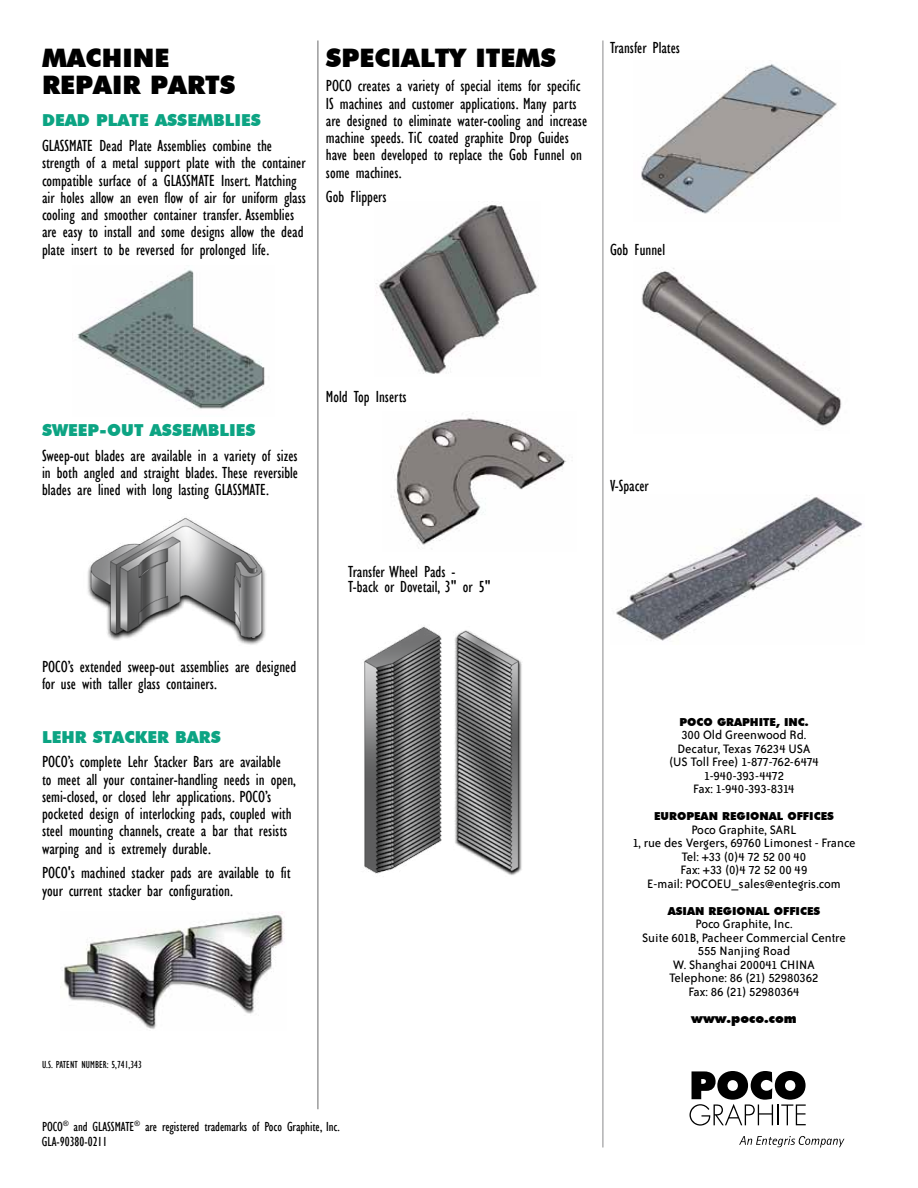
<style>
.page{position:relative;width:918px;height:1188px;background:#fff}
.page>*{position:absolute;margin:0;border:0;box-sizing:border-box;transform-origin:0 0}
.t1{font:900 25.5px "Futura BT";color:#000}
.t2{font:condensed 16.5px/17.2px "Gill Sans";color:#000}
.t3{font:900 16.5px "Futura BT";color:#0ca483}
.t4{font:13.95px/13.5px "Bailey Sans ITC";color:#000;text-align:center}
.t5{font:condensed 13.5px/15px "Gill Sans";color:#000}
.t6{font:900 13.5px "Futura BT";color:#000}
.t7{font:900 10.95px "Futura BT";color:#000}
.t8{font:condensed 10.5px "Gill Sans";color:#000}
</style>
<div class="page">
<hr style="left:602px;top:40px;width:2px;height:1107px;background:#b1b1b2">
<hr style="left:317px;top:40px;width:2px;height:1069px;background:#9b9b9c">
<img style="left:77px;top:269px;width:188px;height:140px">
<img style="left:87px;top:517px;width:179px;height:128px">
<img style="left:60px;top:912px;width:225px;height:117px">
<img style="left:375px;top:204px;width:163px;height:170px">
<img style="left:393px;top:413px;width:174px;height:136px">
<img style="left:641px;top:63px;width:196px;height:151px">
<img style="left:641px;top:268px;width:201px;height:158px">
<img style="left:616px;top:495px;width:248px;height:146px">
<svg style="left:690px;top:1071px;width:116px;height:55px"></svg>
<svg style="left:739px;top:1136px;width:105px;height:11px"></svg>
<img style="left:458px;top:630px;width:64px;height:246px">
<img style="left:364px;top:626px;width:94px;height:248px">
<h1 class="t1" style="left:42px;top:42px;width:21px">MACH</h1>
<h1 class="t1" style="left:123px;top:42px;width:46px">INE</h1>
<h1 class="t1" style="left:42px;top:69px;width:37px">REPA</h1>
<h1 class="t1" style="left:112px;top:69px;width:109px">IR PARTS</h1>
<p class="t3" style="left:42px;top:110px;width:13px">DEA</p>
<p class="t3" style="left:77px;top:110px;width:42px">D PLATE</p>
<p class="t3" style="left:155px;top:110px;width:25px">ASSEM</p>
<p class="t3" style="left:213px;top:110px;width:39px">BLIES</p>
<p class="t2" style="left:42px;top:138px;width:266px">GLASSMATE Dead Plate Assemblies combine the strength of a metal support plate with the container compatible surface of a GLASSMATE Insert. Matching air holes allow an even flow of air for uniform glass cooling and smoother container transfer. Assemblies are easy to install and some designs allow the dead plate insert to be reversed for prolonged life.</p>
<h1 class="t1" style="left:326px;top:42px;width:17px">SPEC</h1>
<h1 class="t1" style="left:391px;top:42px;width:28px">IALT</h1>
<h1 class="t1" style="left:450px;top:42px;width:55px">Y ITEMS</h1>
<p class="t2" style="left:326px;top:78px;width:263px">POCO creates a variety of special items for specific IS machines and customer applications. Many parts are designed to eliminate water-cooling and increase machine speeds. TiC coated graphite Drop Guides have been developed to replace the Gob Funnel on some machines.</p>
<p class="t2" style="left:326px;top:189px;width:62px">Gob Flippers</p>
<p class="t2" style="left:610px;top:40px;width:72px">Transfer Plates</p>
<p class="t2" style="left:610px;top:241px;width:57px">Gob Funnel</p>
<p class="t3" style="left:42px;top:420px;width:38px">SWEEP</p>
<p class="t3" style="left:99px;top:420px;width:76px">-OUT ASSEM</p>
<p class="t3" style="left:208px;top:420px;width:39px">BLIES</p>
<p class="t2" style="left:42px;top:447px;width:258px;text-align:justify">Sweep-out blades are available in a variety of sizes in both angled and straight blades. These reversible blades are lined with long lasting GLASSMATE.</p>
<p class="t2" style="left:42px;top:658px;width:256px">POCO’s extended sweep-out assemblies are designed for use with taller glass containers.</p>
<p class="t3" style="left:42px;top:727px;width:73px">LEH R STAC</p>
<p class="t3" style="left:135px;top:727px;width:87px">KER BARS</p>
<p class="t2" style="left:42px;top:754px;width:256px">POCO’s complete Lehr Stacker Bars are available<br>to meet all your container-handling needs in open, semi-closed, or closed lehr applications. POCO’s pocketed design of interlocking pads, coupled with steel mounting channels, create a bar that resists warping and is extremely durable.</p>
<p class="t2" style="left:42px;top:865px;width:250px">POCO's machined stacker pads are available to fit your current stacker bar configuration.</p>
<p class="t2" style="left:326px;top:388px;width:82px">Mold Top Inserts</p>
<p class="t2" style="left:348px;top:564px;width:144px;line-height:15px">Transfer Wheel Pads -<br>T-back or Dovetail, 3" or 5"</p>
<p class="t8" style="left:42px;top:1059px;width:101px">U.S. Pate nt Number: 5,741,343</p>
<p class="t5" style="left:42px;top:1119px;width:299px">POCO<sup>®</sup> and GLASSMATE<sup>®</sup> are registered trademarks of Poco Graphite, Inc.<br>GLA-90380-0211</p>
<p class="t2" style="left:610px;top:477px;width:40px">V-Spacer</p>
<p class="t7" style="left:679px;top:715px;width:18px">POCO</p>
<p class="t7" style="left:717px;top:715px;width:27px">GRAPH</p>
<p class="t7" style="left:759px;top:715px;width:51px">ITE, INC.</p>
<p class="t4" style="left:669px;top:729px;width:151px">300 Old Greenwood Rd.<br>Decatur, Texas 76234 USA (US Toll Free) 1-877-762-6474<br>1-940-393-4472<br>Fax: 1-940-393-8314</p>
<p class="t7" style="left:654px;top:810px;width:181px">EUROPEAN REGIONAL OFFICES</p>
<p class="t4" style="left:632px;top:823px;width:225px">Poco Graphite, SARL<br>1, rue des Vergers, 69760 Limonest - France<br>Tel: +33 (0)4 72 52 00 40<br>Fax: +33 (0)4 72 52 00 49<br>E-mail: POCOEU_sales@entegris.com</p>
<p class="t7" style="left:668px;top:904px;width:154px">ASIAN REGIONAL OFFICES</p>
<p class="t4" style="left:642px;top:918px;width:205px">Poco Graphite, Inc.<br>Suite 601B, Pacheer Commercial Centre<br>555 Nanjing Road<br>W. Shanghai 200041 CHINA<br>Telephone: 86 (21) 52980362<br>Fax: 86 (21) 52980364</p>
<p class="t6" style="left:691px;top:1010px;width:107px">WWW.POCO.COM</p>
</div>
